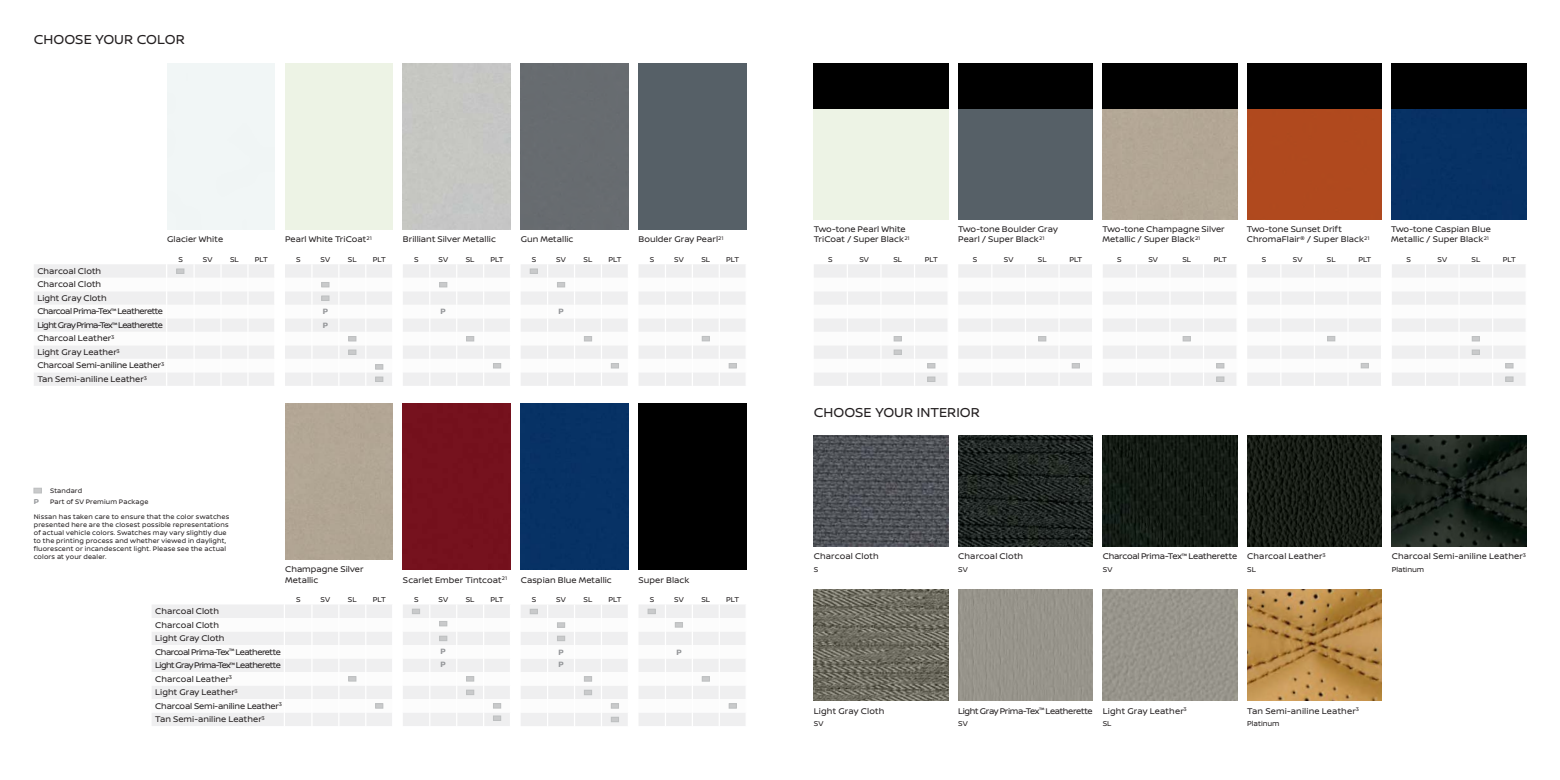
<style>
.page{position:relative;width:1560px;height:780px;background:#fff}
.page>*{position:absolute;margin:0;border:0;box-sizing:border-box;transform-origin:0 0}
.t1{font:13.75px "Nissan Brand";letter-spacing:.005em;color:#231f20}
.t2{font:8.75px/13.5px "Nissan Brand";letter-spacing:.005em;color:#231f20}
.t3{font:8.75px "Nissan Brand";letter-spacing:-.04em;color:#231f20}
.t4{font:8.75px "Nissan Brand";letter-spacing:-.02em;color:#231f20}
.t5{font:7.5px "Nissan Brand";letter-spacing:-.01em;color:#231f20}
.t6{font:700 7.5px/14.4px "Akzidenz Grotesk Pro";color:#939598}
.t7{font:700 7.5px "Nissan Brand";color:#939598}
.t8{font:6.88px/8.1px "Nissan Brand";letter-spacing:.025em;color:#231f20}
</style>
<div class="page">
<div style="left:638px;top:64px;width:108px;height:166px;background:#566067"></div>
<div style="left:520px;top:64px;width:108px;height:166px;background:#676c70"></div>
<div style="left:520px;top:404px;width:108px;height:166px;background:#073265"></div>
<div style="left:403px;top:404px;width:107px;height:166px;background:#76121e"></div>
<div style="left:638px;top:404px;width:108px;height:166px;background:#000"></div>
<div style="left:34px;top:488px;width:8px;height:5px;border:1px solid #bec0c1"></div>
<svg style="left:285px;top:264px;width:107px;height:122px"></svg>
<svg style="left:34px;top:264px;width:240px;height:122px"></svg>
<svg style="left:403px;top:264px;width:107px;height:122px"></svg>
<div style="left:493px;top:363px;width:8px;height:5px;border:1px solid #bec0c1"></div>
<svg style="left:521px;top:264px;width:107px;height:122px"></svg>
<svg style="left:639px;top:264px;width:106px;height:122px"></svg>
<svg style="left:403px;top:605px;width:107px;height:121px"></svg>
<div style="left:493px;top:715px;width:8px;height:5px;border:1px solid #bec0c1"></div>
<svg style="left:521px;top:605px;width:107px;height:121px"></svg>
<svg style="left:152px;top:605px;width:240px;height:121px"></svg>
<div style="left:348px;top:676px;width:8px;height:5px;border:1px solid #bec0c1"></div>
<div style="left:375px;top:703px;width:8px;height:5px;background:#c9cacb"></div>
<svg style="left:639px;top:605px;width:106px;height:121px"></svg>
<img style="left:1391px;top:64px;width:134px;height:155px">
<img style="left:813px;top:64px;width:135px;height:155px">
<img style="left:958px;top:64px;width:134px;height:155px">
<img style="left:1102px;top:64px;width:134px;height:155px">
<img style="left:1247px;top:64px;width:134px;height:155px">
<img style="left:1391px;top:435px;width:134px;height:111px">
<img style="left:813px;top:589px;width:135px;height:111px">
<div style="left:958px;top:589px;width:134px;height:111px;background:#97948b"></div>
<img style="left:1247px;top:589px;width:134px;height:111px">
<div style="left:1102px;top:589px;width:134px;height:111px;background:#97948b"></div>
<img style="left:1247px;top:435px;width:134px;height:111px">
<img style="left:1102px;top:435px;width:134px;height:111px">
<img style="left:813px;top:435px;width:135px;height:111px">
<img style="left:958px;top:435px;width:134px;height:111px">
<svg style="left:814px;top:264px;width:133px;height:122px"></svg>
<svg style="left:958px;top:264px;width:134px;height:122px"></svg>
<div style="left:1071px;top:363px;width:8px;height:5px;border:1px solid #bec0c1"></div>
<svg style="left:1103px;top:264px;width:133px;height:122px"></svg>
<svg style="left:1247px;top:264px;width:134px;height:122px"></svg>
<div style="left:1360px;top:363px;width:8px;height:5px;background:#c9cacb"></div>
<div style="left:1360px;top:363px;width:8px;height:5px;border:1px solid #bec0c1"></div>
<svg style="left:1392px;top:264px;width:133px;height:122px"></svg>
<h1 class="t1" style="left:34px;top:34px;width:152px">CHOOSE YOUR COLOR</h1>
<p class="t2" style="left:167px;top:233px;width:57px">Glacier White</p>
<p class="t2" style="left:285px;top:233px;width:88px">Pearl White TriCoat<sup>21</sup></p>
<p class="t2" style="left:403px;top:233px;width:94px">Brilliant Silver Metallic</p>
<p class="t2" style="left:520px;top:233px;width:54px">Gun Metallic</p>
<p class="t2" style="left:37px;top:265px;width:128px">Charcoal Cloth<br>Charcoal Cloth<br>Light Gray Cloth<br>Charcoal Prima-Tex<sup>™</sup> Leatherette<br>Light Gray Prima-Tex<sup>™</sup> Leatherette<br>Charcoal Leather<sup>3<br></sup>Light Gray Leather<sup>3<br></sup>Charcoal Semi-aniline Leather<sup>3<br></sup>Tan Semi-aniline Leather<sup>3</sup></p>
<p class="t5" style="left:178px;top:256px;width:6px">S</p>
<p class="t5" style="left:203px;top:256px;width:11px">SV</p>
<p class="t5" style="left:230px;top:256px;width:10px">SL</p>
<p class="t5" style="left:255px;top:256px;width:14px">PLT</p>
<p class="t5" style="left:296px;top:256px;width:6px">S</p>
<p class="t5" style="left:320px;top:256px;width:11px">SV</p>
<p class="t5" style="left:348px;top:256px;width:10px">SL</p>
<p class="t5" style="left:373px;top:256px;width:14px">PLT</p>
<p class="t6" style="left:323px;top:304px;width:7px">P<br>P</p>
<p class="t5" style="left:414px;top:256px;width:6px">S</p>
<p class="t5" style="left:438px;top:256px;width:11px">SV</p>
<p class="t5" style="left:466px;top:256px;width:10px">SL</p>
<p class="t5" style="left:490px;top:256px;width:14px">PLT</p>
<p class="t6" style="left:440px;top:304px;width:7px">P</p>
<p class="t5" style="left:532px;top:256px;width:6px">S</p>
<p class="t5" style="left:556px;top:256px;width:11px">SV</p>
<p class="t5" style="left:583px;top:256px;width:10px">SL</p>
<p class="t5" style="left:608px;top:256px;width:14px">PLT</p>
<p class="t6" style="left:558px;top:304px;width:7px">P</p>
<p class="t2" style="left:638px;top:233px;width:87px">Boulder Gray Pearl<sup>21</sup></p>
<p class="t5" style="left:649px;top:256px;width:6px">S</p>
<p class="t5" style="left:674px;top:256px;width:11px">SV</p>
<p class="t5" style="left:701px;top:256px;width:10px">SL</p>
<p class="t5" style="left:726px;top:256px;width:14px">PLT</p>
<p class="t8" style="left:50px;top:487px;width:34px">Standard</p>
<p class="t7" style="left:34px;top:497px;width:7px">P</p>
<p class="t8" style="left:50px;top:498px;width:100px">Part of SV Premium Package</p>
<p class="t8" style="left:34px;top:512px;width:197px">Nissan has taken care to ensure that the color swatches presented here are the closest possible representations of actual vehicle colors. Swatches may vary slightly due to the printing process and whether viewed in daylight, fluorescent or incandescent light. Please see the actual colors at your dealer.</p>
<p class="t2" style="left:285px;top:564px;width:80px;line-height:10.6px">Champagne Silver<br>Metallic</p>
<p class="t2" style="left:403px;top:573px;width:106px">Scarlet Ember Tintcoat<sup>21</sup></p>
<p class="t2" style="left:521px;top:573px;width:92px">Caspian Blue Metallic</p>
<p class="t2" style="left:638px;top:573px;width:52px">Super Black</p>
<p class="t2" style="left:155px;top:605px;width:128px">Charcoal Cloth<br>Charcoal Cloth<br>Light Gray Cloth<br>Charcoal Prima-Tex<sup>™</sup> Leatherette<br>Light Gray Prima-Tex<sup>™</sup> Leatherette<br>Charcoal Leather<sup>3<br></sup>Light Gray Leather<sup>3<br></sup>Charcoal Semi-aniline Leather<sup>3<br></sup>Tan Semi-aniline Leather<sup>3</sup></p>
<p class="t5" style="left:296px;top:596px;width:6px">S</p>
<p class="t5" style="left:320px;top:596px;width:11px">SV</p>
<p class="t5" style="left:348px;top:596px;width:10px">SL</p>
<p class="t5" style="left:373px;top:596px;width:14px">PLT</p>
<p class="t5" style="left:649px;top:596px;width:6px">S</p>
<p class="t5" style="left:674px;top:596px;width:11px">SV</p>
<p class="t5" style="left:701px;top:596px;width:10px">SL</p>
<p class="t5" style="left:726px;top:596px;width:14px">PLT</p>
<p class="t5" style="left:414px;top:596px;width:6px">S</p>
<p class="t5" style="left:438px;top:596px;width:11px">SV</p>
<p class="t5" style="left:466px;top:596px;width:10px">SL</p>
<p class="t5" style="left:490px;top:596px;width:14px">PLT</p>
<p class="t5" style="left:532px;top:596px;width:6px">S</p>
<p class="t5" style="left:556px;top:596px;width:11px">SV</p>
<p class="t5" style="left:583px;top:596px;width:10px">SL</p>
<p class="t5" style="left:608px;top:596px;width:14px">PLT</p>
<p class="t6" style="left:440px;top:644px;width:7px;line-height:13.5px">P<br>P</p>
<p class="t6" style="left:558px;top:645px;width:7px;line-height:12.6px">P<br>P</p>
<p class="t6" style="left:676px;top:644px;width:7px">P</p>
<p class="t2" style="left:813px;top:224px;width:97px;line-height:10.6px">Two-tone Pearl White<br>TriCoat / Super Black<sup>21</sup></p>
<p class="t2" style="left:958px;top:224px;width:101px;line-height:10.6px">Two-tone Boulder Gray<br>Pearl / Super Black<sup>21</sup></p>
<p class="t2" style="left:1246px;top:224px;width:124px;line-height:10.6px">Two-tone Sunset Drift<br>ChromaFlair® / Super Black<sup>21</sup></p>
<p class="t2" style="left:1390px;top:224px;width:101px;line-height:10.6px">Two-tone Caspian Blue<br>Metallic / Super Black<sup>21</sup></p>
<p class="t2" style="left:1102px;top:224px;width:124px;line-height:10.6px">Two-tone Champagne Silver<br>Metallic / Super Black<sup>21</sup></p>
<p class="t5" style="left:828px;top:256px;width:6px">S</p>
<p class="t5" style="left:859px;top:256px;width:11px">SV</p>
<p class="t5" style="left:893px;top:256px;width:10px">SL</p>
<p class="t5" style="left:924px;top:256px;width:14px">PLT</p>
<p class="t5" style="left:972px;top:256px;width:6px">S</p>
<p class="t5" style="left:1003px;top:256px;width:11px">SV</p>
<p class="t5" style="left:1037px;top:256px;width:10px">SL</p>
<p class="t5" style="left:1069px;top:256px;width:14px">PLT</p>
<p class="t5" style="left:1117px;top:256px;width:6px">S</p>
<p class="t5" style="left:1148px;top:256px;width:11px">SV</p>
<p class="t5" style="left:1182px;top:256px;width:10px">SL</p>
<p class="t5" style="left:1213px;top:256px;width:14px">PLT</p>
<p class="t5" style="left:1261px;top:256px;width:6px">S</p>
<p class="t5" style="left:1292px;top:256px;width:11px">SV</p>
<p class="t5" style="left:1326px;top:256px;width:10px">SL</p>
<p class="t5" style="left:1358px;top:256px;width:14px">PLT</p>
<p class="t5" style="left:1406px;top:256px;width:6px">S</p>
<p class="t5" style="left:1437px;top:256px;width:11px">SV</p>
<p class="t5" style="left:1471px;top:256px;width:10px">SL</p>
<p class="t5" style="left:1502px;top:256px;width:14px">PLT</p>
<h1 class="t1" style="left:813px;top:407px;width:168px">CHOOSE YOUR INTERIOR</h1>
<p class="t2" style="left:813px;top:550px;width:66px">Charcoal Cloth</p>
<p class="t5" style="left:813px;top:566px;width:6px">S</p>
<p class="t2" style="left:958px;top:550px;width:66px">Charcoal Cloth</p>
<p class="t5" style="left:958px;top:566px;width:11px">SV</p>
<p class="t4" style="left:1102px;top:552px;width:136px">Charcoal Prima-Tex<sup>™</sup> Leatherette</p>
<p class="t5" style="left:1102px;top:566px;width:11px">SV</p>
<p class="t2" style="left:1246px;top:550px;width:80px">Charcoal Leather<sup>3</sup></p>
<p class="t5" style="left:1246px;top:566px;width:10px">SL</p>
<p class="t2" style="left:1391px;top:550px;width:136px">Charcoal Semi-aniline Leather<sup>3</sup></p>
<p class="t5" style="left:1391px;top:566px;width:34px">Platinum</p>
<p class="t2" style="left:813px;top:704px;width:72px">Light Gray Cloth</p>
<p class="t5" style="left:813px;top:720px;width:11px">SV</p>
<p class="t3" style="left:958px;top:707px;width:136px">Light Gray Prima-Tex<sup>™</sup> Leatherette</p>
<p class="t5" style="left:958px;top:720px;width:11px">SV</p>
<p class="t2" style="left:1102px;top:704px;width:86px">Light Gray Leather<sup>3</sup></p>
<p class="t5" style="left:1102px;top:720px;width:10px">SL</p>
<p class="t2" style="left:1246px;top:704px;width:113px">Tan Semi-aniline Leather<sup>3</sup></p>
<p class="t5" style="left:1246px;top:720px;width:34px">Platinum</p>
</div>
